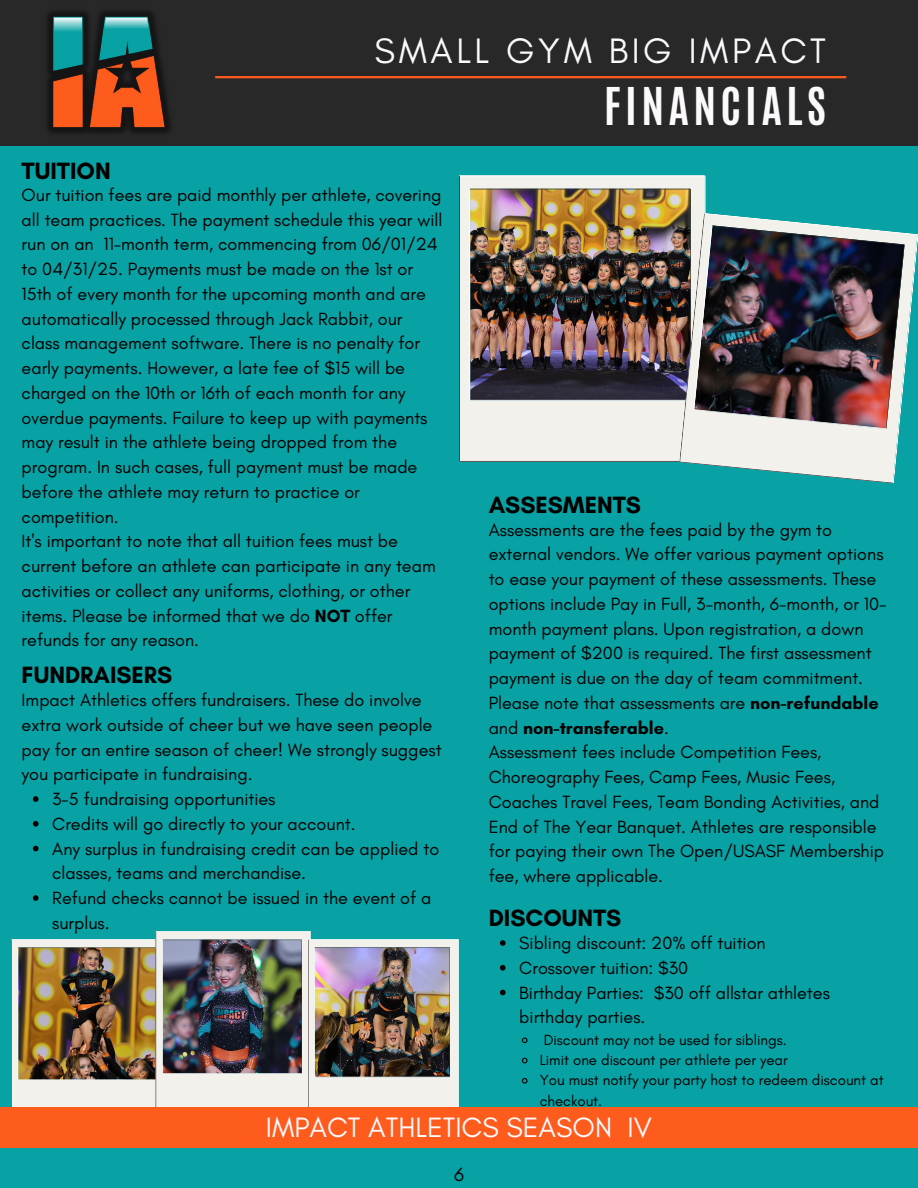
<style>
.page{position:relative;width:918px;height:1188px;background:#08a1a4}
.page>*{position:absolute;margin:0;border:0;box-sizing:border-box;transform-origin:0 0}
.t1{font:700 43.5px "Antonio";letter-spacing:.1em;color:#fcf9fd}
.t2{font:36px "Glacial Indifference";letter-spacing:.1em;color:#fcf9fd}
.t3{font:28.5px "Glacial Indifference";color:#fcf9fd}
.t4{font:700 24px "Glacial Indifference";color:#000}
.t5{font:19.35px "Glacial Indifference";color:#000}
.t6{font:18px/24.8px "Glacial Indifference";color:#000}
.t7{font:15px/20.2px "Glacial Indifference";color:#000}
.s1{font-weight:700}
</style>
<div class="page">
<div style="left:0;top:0;width:918px;height:146px;background:#282829"></div>
<hr style="left:215px;top:76px;width:631px;height:2px;background:#fe5c1d">
<img style="left:47px;top:11px;width:123px;height:122px">
<img style="left:459px;top:175px;width:247px;height:287px">
<svg style="left:33px;top:796px;width:6px;height:6px"></svg>
<svg style="left:33px;top:821px;width:6px;height:6px"></svg>
<svg style="left:33px;top:846px;width:6px;height:5px"></svg>
<svg style="left:33px;top:895px;width:6px;height:6px"></svg>
<img style="left:11px;top:931px;width:448px;height:176px">
<img style="left:679px;top:213px;width:14px;height:251px">
<img style="left:693px;top:213px;width:225px;height:270px">
<svg style="left:500px;top:940px;width:6px;height:6px"></svg>
<svg style="left:500px;top:965px;width:6px;height:6px"></svg>
<svg style="left:500px;top:990px;width:6px;height:5px"></svg>
<svg style="left:521px;top:1037px;width:7px;height:7px"></svg>
<svg style="left:521px;top:1057px;width:7px;height:7px"></svg>
<svg style="left:521px;top:1078px;width:7px;height:6px"></svg>
<div style="left:0;top:1107px;width:918px;height:40px;background:#fe5c1d"></div>
<h1 class="t2" style="left:374px;top:29px;width:453px">SMALL GYM BIG IMPACT</h1>
<p class="t4" style="left:22px;top:156px;width:91px">TUITION</p>
<h4 class="t6" style="left:22px;top:182px;width:422px">Our tuition fees are paid monthly per athlete, covering all team practices. The payment schedule this year will run on an 11-month term, commencing from 06/01/24 to 04/31/25. Payments must be made on the 1st or 15th of every month for the upcoming month and are automatically processed through Jack Rabbit, our class management software. There is no penalty for early payments. However, a late fee of $15 will be charged on the 10th or 16th of each month for any overdue payments. Failure to keep up with payments may result in the athlete being dropped from the program. In such cases, full payment must be made before the athlete may return to practice or competition.<br>It's important to note that all tuition fees must be current before an athlete can participate in any team activities or collect any uniforms, clothing, or other items. Please be informed that we do <span class="s1">NOT</span> offer refunds for any reason.</h4>
<h5 class="t4" style="left:22px;top:661px;width:152px">FUNDRAISERS</h5>
<p class="t6" style="left:22px;top:688px;width:421px">Impact Athletics offers fundraisers. These do involve extra work outside of cheer but we have seen people pay for an entire season of cheer! We strongly suggest you participate in fundraising.</p>
<p class="t6" style="left:52px;top:787px;width:225px">3-5 fundraising opportunities</p>
<h4 class="t6" style="left:52px;top:811px;width:305px">Credits will go directly to your account.</h4>
<h5 class="t6" style="left:52px;top:836px;width:389px">Any surplus in fundraising credit can be applied to classes, teams and merchandise.</h5>
<h4 class="t6" style="left:52px;top:886px;width:381px">Refund checks cannot be issued in the event of a surplus.</h4>
<h2 class="t1" style="left:604px;top:76px;width:224px">FINANCIALS</h2>
<p class="t4" style="left:489px;top:490px;width:154px">ASSESMENTS</p>
<p class="t6" style="left:489px;top:517px;width:399px">Assessments are the fees paid by the gym to external vendors. We offer various payment options to ease your payment of these assessments. These options include Pay in Full, 3-month, 6-month, or 10- month payment plans. Upon registration, a down payment of $200 is required. The first assessment payment is due on the day of team commitment.<br>Please note that assessments are <span class="s1">non-refundable </span>and <span class="s1">non-transferable</span>.<br>Assessment fees include Competition Fees, Choreography Fees, Camp Fees, Music Fees, Coaches Travel Fees, Team Bonding Activities, and End of The Year Banquet. Athletes are responsible for paying their own The Open/USASF Membership fee, where applicable.</p>
<p class="t4" style="left:489px;top:904px;width:134px">DISCOUNTS</p>
<p class="t6" style="left:519px;top:931px;width:248px">Sibling discount: 20% off tuition</p>
<p class="t6" style="left:519px;top:955px;width:170px">Crossover tuition: $30</p>
<p class="t6" style="left:519px;top:980px;width:312px">Birthday Parties: $30 off allstar athletes birthday parties.</p>
<p class="t7" style="left:544px;top:1029px;width:245px">Discount may not be used for siblings.</p>
<p class="t7" style="left:540px;top:1050px;width:250px">Limit one discount per athlete per year</p>
<p class="t7" style="left:540px;top:1070px;width:346px">You must notify your party host to redeem discount at checkout.</p>
<p class="t3" style="left:266px;top:1109px;width:388px">IMPACT ATHLETICS SEASON IV</p>
<h3 class="t5" style="left:454px;top:1163px;width:11px">6</h3>
</div>
